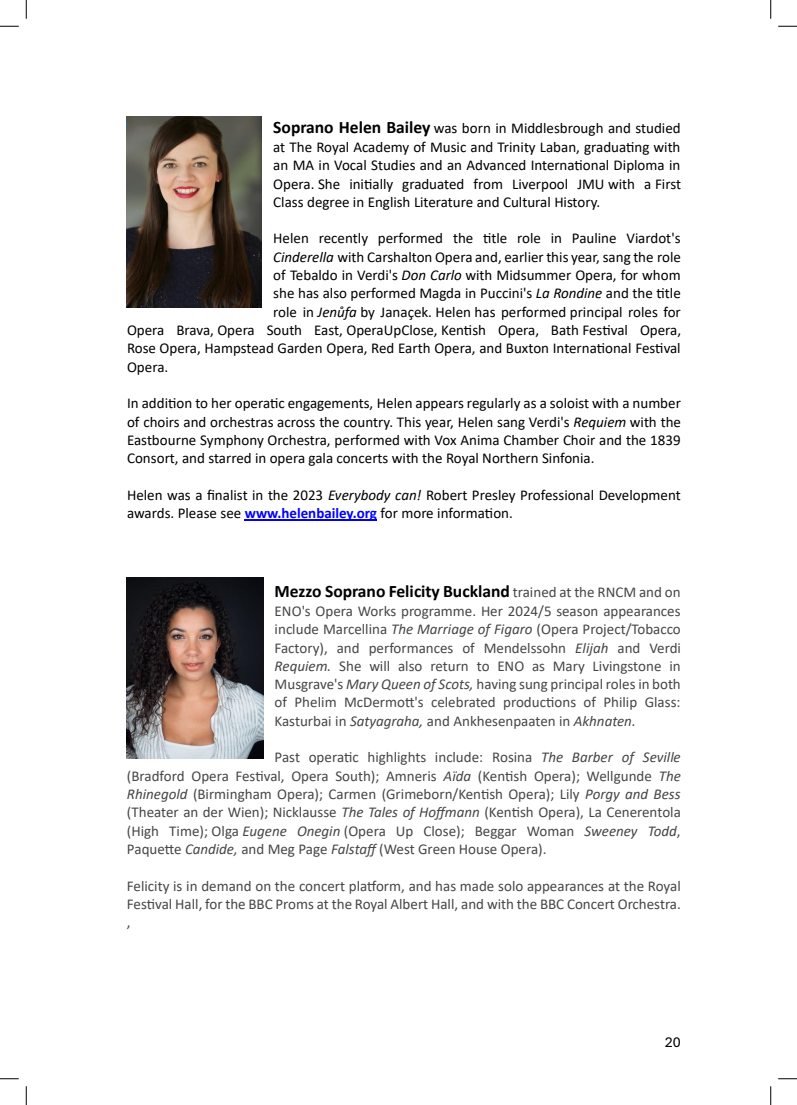
<style>
.page{position:relative;width:797px;height:1105px;background:#fff}
.page>*{position:absolute;margin:0;border:0;box-sizing:border-box;transform-origin:0 0}
.t1{font:700 17.5px "Calibri";color:#000}
.t2{font:15px/18.5px "Calibri";color:#000;text-align:justify}
.t3{font:15px/18.2px "Calibri";color:#464646;text-align:justify}
.t4{font:15px "Aptos";color:#000}
.s1{font-weight:700;font-size:17.5px}
.s2{font-style:italic}
.s3{font-weight:700;color:#00f}
.s4{font-weight:400;font-size:15px;color:#464646}
</style>
<div class="page">
<hr style="left:245px;top:520px;width:132px;height:1px;background:#00f">
<img style="left:127px;top:116px;width:134px;height:192px">
<img style="left:127px;top:577px;width:136px;height:182px">
<svg style="left:0;top:25px;width:19px;height:2px"></svg>
<svg style="left:778px;top:25px;width:19px;height:2px"></svg>
<svg style="left:0;top:1078px;width:19px;height:1px"></svg>
<svg style="left:778px;top:1078px;width:19px;height:1px"></svg>
<svg style="left:25px;top:0;width:2px;height:19px"></svg>
<svg style="left:25px;top:1086px;width:2px;height:19px"></svg>
<svg style="left:770px;top:0;width:1px;height:19px"></svg>
<svg style="left:770px;top:1086px;width:1px;height:19px"></svg>
<p class="t2" style="left:273px;top:118px;width:409px"><span class="s1">Soprano Helen Bailey</span> was born in Middlesbrough and studied at The Royal Academy of Music and Trinity Laban, graduating with an MA in Vocal Studies and an Advanced International Diploma in Opera. She initially graduated from Liverpool JMU with a First Class degree in English Literature and Cultural History.</p>
<p class="t2" style="left:273px;top:229px;width:409px">Helen recently performed the title role in Pauline Viardot's</p>
<p class="t2" style="left:273px;top:247px;width:409px"><span class="s2">Cinderella</span> with Carshalton Opera and, earlier this year, sang the role</p>
<p class="t2" style="left:273px;top:265px;width:409px">of Tebaldo in Verdi's <span class="s2">Don Carlo</span> with Midsummer Opera, for whom</p>
<p class="t2" style="left:273px;top:284px;width:409px">she has also performed Magda in Puccini's <span class="s2">La Rondine</span> and the title</p>
<p class="t2" style="left:273px;top:302px;width:409px">role in <span class="s2">Jenůfa</span> by Janaçek. Helen has performed principal roles for</p>
<p class="t2" style="left:127px;top:320px;width:555px">Opera Brava, Opera South East, OperaUpClose, Kentish Opera, Bath Festival Opera,</p>
<p class="t2" style="left:127px;top:339px;width:555px">Rose Opera, Hampstead Garden Opera, Red Earth Opera, and Buxton International Festival</p>
<p class="t2" style="left:127px;top:357px;width:43px">Opera.</p>
<p class="t2" style="left:127px;top:394px;width:555px">In addition to her operatic engagements, Helen appears regularly as a soloist with a number of choirs and orchestras across the country. This year, Helen sang Verdi's <span class="s2">Requiem</span> with the Eastbourne Symphony Orchestra, performed with Vox Anima Chamber Choir and the 1839<br>Consort, and starred in opera gala concerts with the Royal Northern Sinfonia.</p>
<p class="t2" style="left:127px;top:485px;width:555px">Helen was a finalist in the 2023 <span class="s2">Everybody can!</span> Robert Presley Professional Development awards. Please see <span class="s3">www.helenbailey.org</span> for more information.</p>
<p class="t1" style="left:274px;top:579px;width:407px">Mezzo Soprano Felicity Buckland <span class="s4">trained at the RNCM and on</span></p>
<p class="t3" style="left:274px;top:601px;width:408px">ENO's Opera Works programme. Her 2024/5 season appearances include Marcellina <span class="s2">The Marriage of Figaro</span> (Opera Project/Tobacco Factory), and performances of Mendelssohn <span class="s2">Elijah</span> and Verdi <span class="s2">Requiem.</span> She will also return to ENO as Mary Livingstone in Musgrave's <span class="s2">Mary Queen of Scots,</span> having sung principal roles in both of Phelim McDermott's celebrated productions of Philip Glass:<br>Kasturbai in <span class="s2">Satyagraha,</span> and Ankhesenpaaten in <span class="s2">Akhnaten.</span></p>
<p class="t3" style="left:127px;top:748px;width:555px;text-indent:148px">Past operatic highlights include: Rosina <span class="s2">The Barber of Seville </span>(Bradford Opera Festival, Opera South); Amneris <span class="s2">Aïda</span> (Kentish Opera); Wellgunde <span class="s2">The Rhinegold</span> (Birmingham Opera); Carmen (Grimeborn/Kentish Opera); Lily <span class="s2">Porgy and Bess </span>(Theater an der Wien); Nicklausse <span class="s2">The Tales of Hoffmann</span> (Kentish Opera), La Cenerentola (High Time); Olga <span class="s2">Eugene Onegin</span> (Opera Up Close); Beggar Woman <span class="s2">Sweeney Todd</span>, Paquette <span class="s2">Candide,</span> and Meg Page <span class="s2">Falstaff</span> (West Green House Opera).</p>
<p class="t3" style="left:127px;top:876px;width:555px">Felicity is in demand on the concert platform, and has made solo appearances at the Royal Festival Hall, for the BBC Proms at the Royal Albert Hall, and with the BBC Concert Orchestra. ,</p>
<p class="t4" style="left:664px;top:1032px;width:17px">20</p>
</div>
